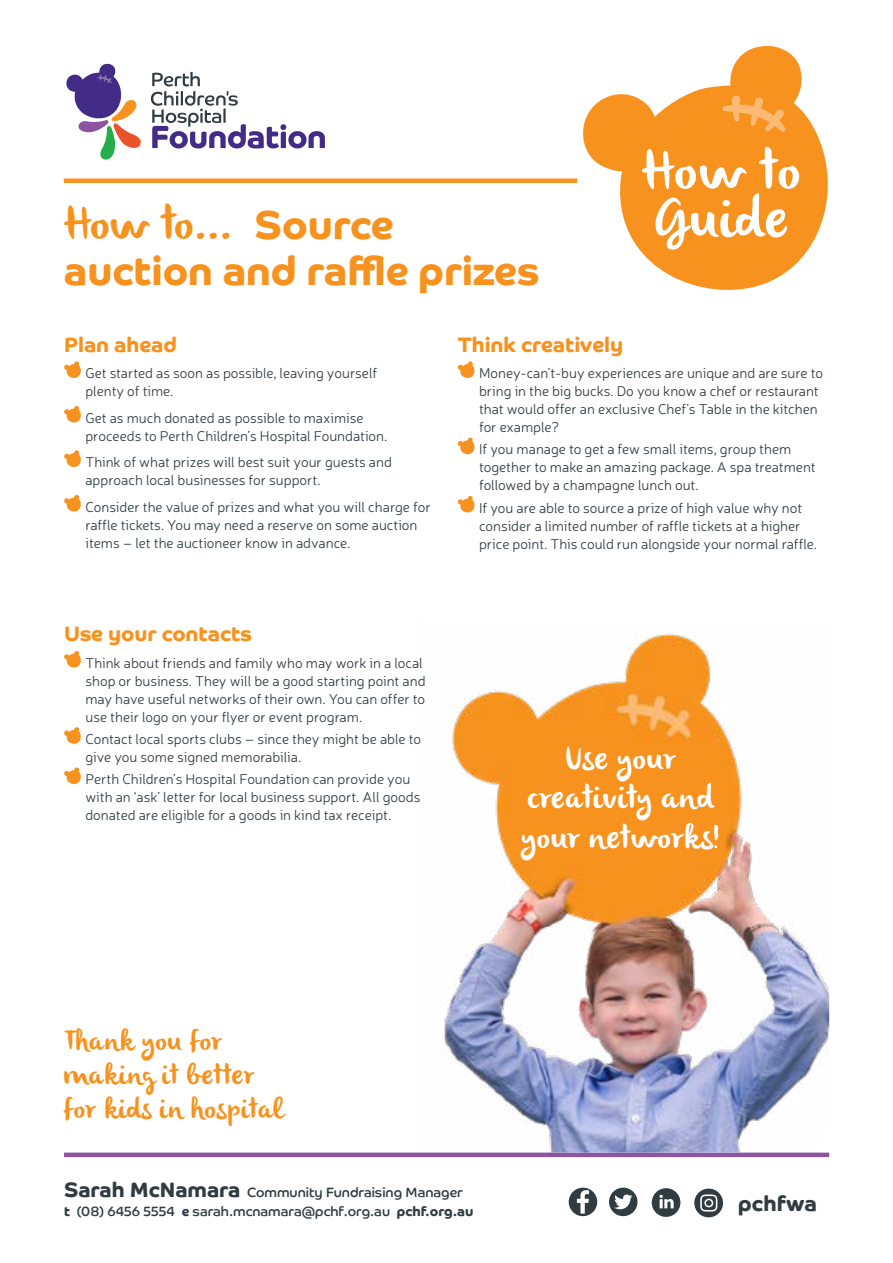
<style>
.page{position:relative;width:893px;height:1263px;background:#fff}
.page>*{position:absolute;margin:0;border:0;box-sizing:border-box;transform-origin:0 0}
.t1{font:57px/48px "Olivier";letter-spacing:.03em;color:#fff}
.t2{font:48px "Olivier";color:#f7921e}
.t3{font:700 40.5px "Co Headline";color:#f7921e}
.t4{font:33px/39.6px "Olivier";letter-spacing:.035em;color:#fff;text-align:center}
.t5{font:28.5px/34.2px "Olivier";letter-spacing:.03em;color:#f7921e}
.t6{font:700 21.6px "Co Headline";letter-spacing:.005em;color:#303c42}
.t7{font:700 21px "Co Headline";color:#f7921e}
.t8{font:300 14.25px/18px "Neris";color:#303c42}
.t9{font:13.5px/19.5px "Co Headline";color:#303c42}
.s1{font-family:"Co Headline";font-weight:700;font-size:40.5px}
.s2{font-weight:700;font-size:21px}
.s3{font-weight:700}
</style>
<div class="page">
<svg style="left:64px;top:361px;width:17px;height:17px"></svg>
<svg style="left:64px;top:406px;width:17px;height:17px"></svg>
<svg style="left:64px;top:450px;width:17px;height:17px"></svg>
<svg style="left:64px;top:495px;width:17px;height:17px"></svg>
<svg style="left:64px;top:651px;width:17px;height:17px"></svg>
<svg style="left:64px;top:727px;width:17px;height:17px"></svg>
<svg style="left:64px;top:767px;width:17px;height:17px"></svg>
<svg style="left:577px;top:45px;width:251px;height:245px;fill:#f7921e"></svg>
<svg style="left:722px;top:95px;width:64px;height:37px;background:#f8a03d"></svg>
<svg style="left:151px;top:72px;width:174px;height:76px"></svg>
<svg style="left:66px;top:63px;width:75px;height:97px"></svg>
<svg style="left:457px;top:361px;width:18px;height:17px"></svg>
<svg style="left:457px;top:437px;width:18px;height:18px"></svg>
<svg style="left:457px;top:496px;width:18px;height:17px"></svg>
<div style="left:64px;top:178px;width:513px;height:5px;background:#f7921e"></div>
<div style="left:64px;top:1152px;width:765px;height:5px;background:#8d54a2"></div>
<div style="left:569px;top:1187px;width:28px;height:29px;background:#303c42;border-radius:50%"></div>
<div style="left:609px;top:1187px;width:28px;height:29px;background:#303c42;border-radius:50%"></div>
<svg style="left:614px;top:1194px;width:18px;height:15px"></svg>
<svg style="left:572px;top:1190px;width:17px;height:23px"></svg>
<svg style="left:694px;top:1188px;width:29px;height:29px"></svg>
<svg style="left:700px;top:1194px;width:17px;height:17px"></svg>
<svg style="left:652px;top:1188px;width:29px;height:29px"></svg>
<img style="left:444px;top:633px;width:385px;height:519px">
<h2 class="t2" style="left:64px;top:196px;width:331px">How to... <span class="s1">Source</span></h2>
<h3 class="t3" style="left:64px;top:248px;width:477px">auction and raffle prizes</h3>
<h1 class="t1" style="left:641px;top:151px;width:161px">How to<br>Guide</h1>
<h3 class="t7" style="left:64px;top:332px;width:114px">Plan ahead</h3>
<p class="t8" style="left:85px;top:364px;width:293px">Get started as soon as possible, leaving yourself plenty of time.</p>
<p class="t8" style="left:85px;top:408px;width:303px">Get as much donated as possible to maximise proceeds to Perth Children’s Hospital Foundation.</p>
<p class="t8" style="left:85px;top:453px;width:308px">Think of what prizes will best suit your guests and approach local businesses for support.</p>
<p class="t8" style="left:85px;top:497px;width:347px">Consider the value of prizes and what you will charge for raffle tickets. You may need a reserve on some auction items – let the auctioneer know in advance.</p>
<h3 class="t7" style="left:458px;top:332px;width:167px">Think creatively</h3>
<p class="t8" style="left:479px;top:364px;width:345px">Money-can’t-buy experiences are unique and are sure to bring in the big bucks. Do you know a chef or restaurant that would offer an exclusive Chef’s Table in the kitchen for example?</p>
<p class="t8" style="left:479px;top:440px;width:338px">If you manage to get a few small items, group them together to make an amazing package. A spa treatment followed by a champagne lunch out.</p>
<p class="t8" style="left:479px;top:498px;width:339px">If you are able to source a prize of high value why not consider a limited number of raffle tickets at a higher price point. This could run alongside your normal raffle.</p>
<h3 class="t7" style="left:64px;top:621px;width:189px">Use your contacts</h3>
<p class="t8" style="left:85px;top:653px;width:342px">Think about friends and family who may work in a local shop or business. They will be a good starting point and may have useful networks of their own. You can offer to use their logo on your flyer or event program.</p>
<p class="t8" style="left:85px;top:729px;width:337px">Contact local sports clubs – since they might be able to give you some signed memorabilia.</p>
<p class="t8" style="left:85px;top:770px;width:336px">Perth Children’s Hospital Foundation can provide you with an ‘ask’ letter for local business support. All goods donated are eligible for a goods in kind tax receipt.</p>
<h3 class="t4" style="left:521px;top:741px;width:201px">Use your creativity and your networks!</h3>
<h3 class="t5" style="left:64px;top:1026px;width:221px">Thank you for making it better for kids in hospital</h3>
<p class="t9" style="left:64px;top:1182px;width:411px"><span class="s2">Sarah McNamara</span> Community Fundraising Manager<br><span class="s3">t</span> (08) 6456 5554 <span class="s3">e</span> sarah.mcnamara@pchf.org.au <span class="s3">pchf.org.au</span></p>
<h3 class="t6" style="left:738px;top:1191px;width:80px">pchfwa</h3>
</div>
